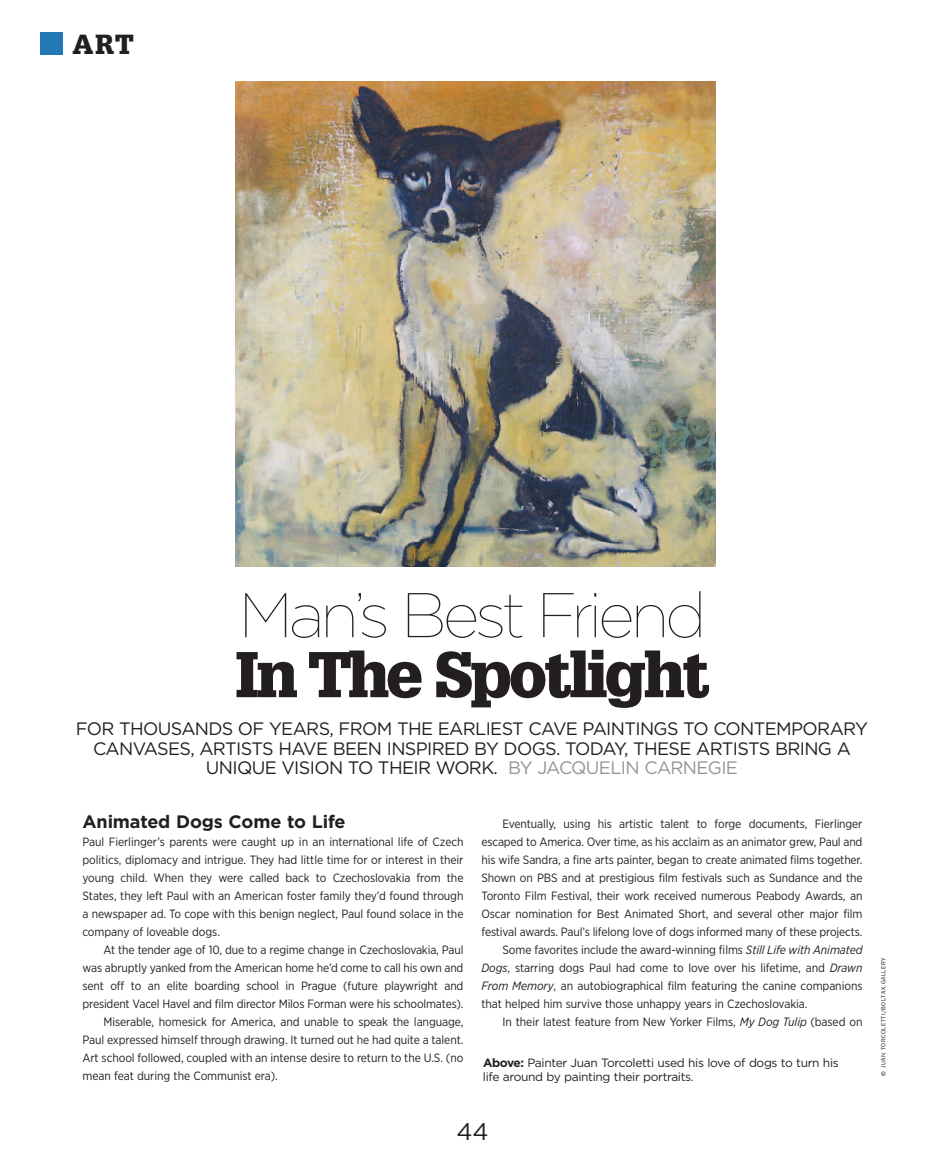
<style>
.page{position:relative;width:945px;height:1161px;background:#fff}
.page>*{position:absolute;margin:0;border:0;box-sizing:border-box;transform-origin:0 0}
.t1{font:100 63px "Gotham";letter-spacing:-.065em;color:#231f20}
.t2{font:900 63px "Glypha";letter-spacing:-.05em;color:#231f20}
.t3{font:900 27px "Glypha";color:#231f20}
.t4{font:24px "Gotham";color:#231f20}
.t5{font:18px/19.5px "Gotham";letter-spacing:-.035em;color:#231f20;text-align:center}
.t6{font:700 18px "Gotham";letter-spacing:-.01em;color:#231f20}
.t7{font:12px/18px "Gotham Narrow";letter-spacing:-.01em;color:#231f20;text-align:justify}
.t8{font:12px/13.5px "Gotham";letter-spacing:-.03em;color:#231f20}
.t9{font:6px "Franklin Gothic";letter-spacing:.08em;color:#231f20}
.s1{color:#939598}
.s2{font-style:italic}
.s3{font-weight:700}
</style>
<div class="page">
<img style="left:236px;top:82px;width:480px;height:485px">
<div style="left:40px;top:33px;width:22px;height:22px;background:#2378b5"></div>
<h2 class="t3" style="left:73px;top:34px;width:63px">ART</h2>
<h1 class="t1" style="left:239px;top:593px;width:469px">Man’s Best Friend</h1>
<h1 class="t2" style="left:235px;top:651px;width:477px">In The Spotlight</h1>
<h3 class="t5" style="left:76px;top:721px;width:794px">FOR THOUSANDS OF YEARS, FROM THE EARLIEST CAVE PAINTINGS TO CONTEMPORARY<br>CANVASES, ARTISTS HAVE BEEN INSPIRED BY DOGS. TODAY, THESE ARTISTS BRING A<br>UNIQUE VISION TO THEIR WORK. <span class="s1">BY JACQUELIN CARNEGIE</span></h3>
<h3 class="t6" style="left:82px;top:815px;width:265px">Animated Dogs Come to Life</h3>
<p class="t7" style="left:82px;top:834px;width:383px">Paul Fierlinger’s parents were caught up in an international life of Czech politics, diplomacy and intrigue. They had little time for or interest in their young child. When they were called back to Czechoslovakia from the States, they left Paul with an American foster family they’d found through a newspaper ad. To cope with this benign neglect, Paul found solace in the company of loveable dogs.</p>
<p class="t7" style="left:103px;top:942px;width:362px">At the tender age of 10, due to a regime change in Czechoslovakia, Paul</p>
<p class="t7" style="left:82px;top:960px;width:383px">was abruptly yanked from the American home he’d come to call his own and</p>
<p class="t7" style="left:82px;top:978px;width:383px">sent off to an elite boarding school in Prague (future playwright and</p>
<p class="t7" style="left:82px;top:996px;width:383px">president Vacel Havel and film director Milos Forman were his schoolmates).</p>
<p class="t7" style="left:103px;top:1014px;width:362px">Miserable, homesick for America, and unable to speak the language,</p>
<p class="t7" style="left:82px;top:1032px;width:383px">Paul expressed himself through drawing. It turned out he had quite a talent.</p>
<p class="t7" style="left:82px;top:1050px;width:383px">Art school followed, coupled with an intense desire to return to the U.S. (no</p>
<p class="t7" style="left:82px;top:1068px;width:197px">mean feat during the Communist era).</p>
<p class="t7" style="left:502px;top:816px;width:362px">Eventually, using his artistic talent to forge documents, Fierlinger</p>
<p class="t7" style="left:481px;top:834px;width:383px">escaped to America. Over time, as his acclaim as an animator grew, Paul and</p>
<p class="t7" style="left:481px;top:852px;width:383px">his wife Sandra, a fine arts painter, began to create animated films together.</p>
<p class="t7" style="left:481px;top:870px;width:383px">Shown on PBS and at prestigious film festivals such as Sundance and the</p>
<p class="t7" style="left:481px;top:888px;width:383px">Toronto Film Festival, their work received numerous Peabody Awards, an</p>
<p class="t7" style="left:481px;top:906px;width:383px">Oscar nomination for Best Animated Short, and several other major film</p>
<p class="t7" style="left:481px;top:924px;width:383px">festival awards. Paul’s lifelong love of dogs informed many of these projects.</p>
<p class="t7" style="left:502px;top:942px;width:362px">Some favorites include the award-winning films <span class="s2">Still Life with Animated</span></p>
<p class="t7" style="left:481px;top:960px;width:383px"><span class="s2">Dogs</span>, starring dogs Paul had come to love over his lifetime, and <span class="s2">Drawn</span></p>
<p class="t7" style="left:481px;top:978px;width:383px"><span class="s2">From Memory</span>, an autobiographical film featuring the canine companions</p>
<p class="t7" style="left:481px;top:996px;width:328px">that helped him survive those unhappy years in Czechoslovakia.</p>
<p class="t7" style="left:502px;top:1014px;width:362px">In their latest feature from New Yorker Films, <span class="s2">My Dog Tulip</span> (based on</p>
<p class="t8" style="left:483px;top:1057px;width:357px"><span class="s3">Above:</span> Painter Juan Torcoletti used his love of dogs to turn his life around by painting their portraits.</p>
<p class="t9" style="left:881px;top:1076px;width:119px;rotate:-90deg">© JUAN TORCOLETTI/BOLTAX.GALLERY</p>
<h3 class="t4" style="left:456px;top:1123px;width:34px">44</h3>
</div>
